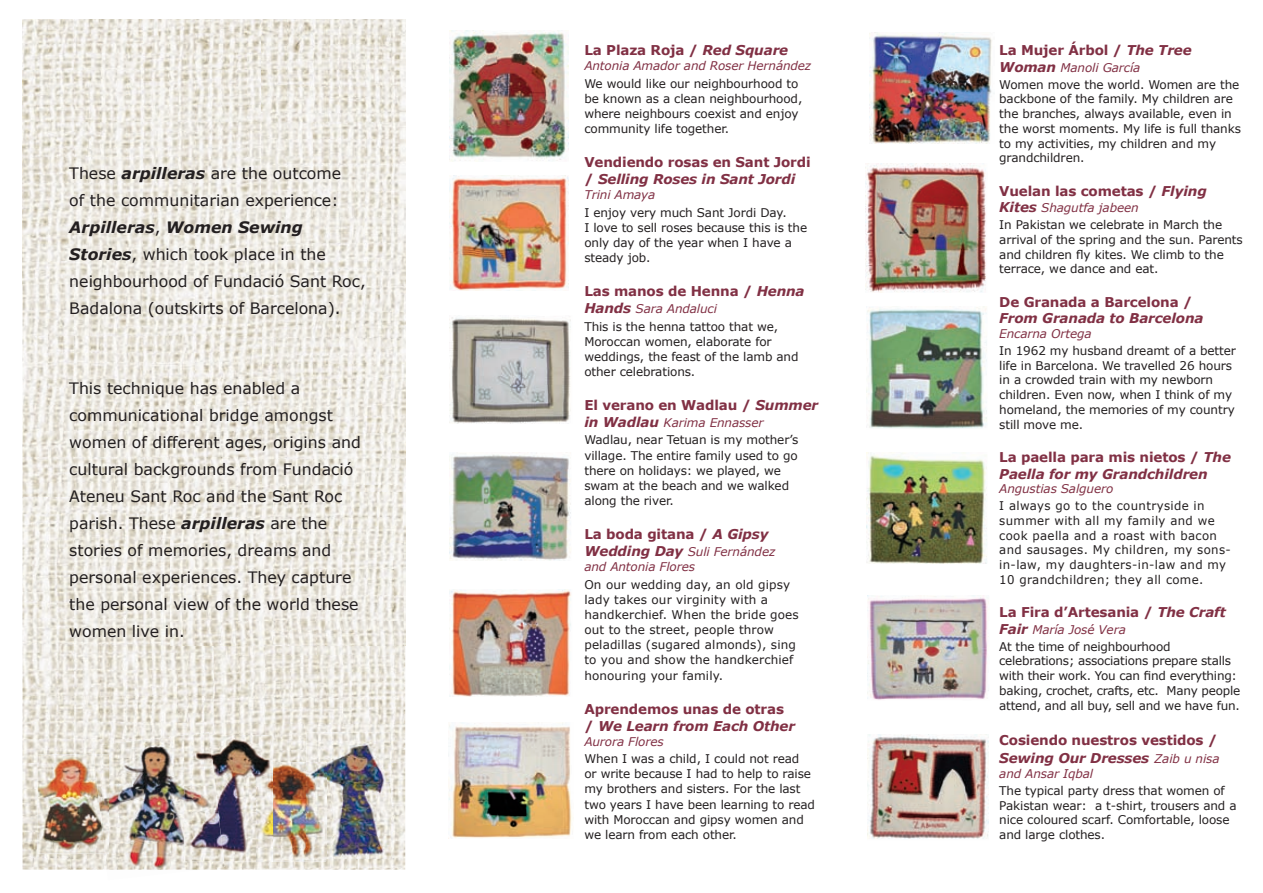
<style>
.page{position:relative;width:1263px;height:893px;background:#fff}
.page>*{position:absolute;margin:0;border:0;box-sizing:border-box;transform-origin:0 0}
.t1{font:15.75px/27px "Verdana";color:#231f20}
.t2{font:700 13.5px/17px "Verdana";letter-spacing:-.01em;color:#813044}
.t3{font:italic 700 13.5px/16.5px "Verdana";letter-spacing:-.01em;color:#813044}
.t4{font:12px/14.7px "Verdana";letter-spacing:-.01em;color:#231f20}
.t5{font:12px/15.1px "Verdana";letter-spacing:.01em;color:#231f20}
.t6{font:12px/14.7px "Verdana";letter-spacing:.03em;color:#231f20}
.t7{font:italic 12px/15.1px "Verdana";letter-spacing:-.01em;color:#813044}
.s1{font-weight:700;font-style:italic}
.s2{font-style:italic}
.s3{font-weight:700;font-style:italic;font-size:13.5px;color:#813044}
.s4{font-style:italic;color:#813044}
.s5{font-weight:700;font-size:13.5px}
.s6{font-style:normal}
.s7{font-weight:400;font-style:italic;font-size:12px}
</style>
<div class="page">
<img style="left:23px;top:19px;width:238px;height:478px">
<img style="left:261px;top:19px;width:144px;height:473px">
<img style="left:23px;top:497px;width:191px;height:266px">
<img style="left:214px;top:645px;width:191px;height:118px">
<img style="left:23px;top:763px;width:47px;height:107px">
<img style="left:358px;top:763px;width:47px;height:107px">
<img style="left:70px;top:854px;width:23px;height:16px">
<img style="left:224px;top:859px;width:134px;height:11px">
<img style="left:170px;top:492px;width:235px;height:153px">
<img style="left:449px;top:31px;width:119px;height:130px">
<img style="left:449px;top:175px;width:119px;height:115px">
<img style="left:450px;top:317px;width:121px;height:106px">
<img style="left:450px;top:452px;width:121px;height:108px">
<img style="left:450px;top:590px;width:121px;height:107px">
<img style="left:449px;top:722px;width:123px;height:116px">
<img style="left:869px;top:32px;width:123px;height:112px">
<img style="left:865px;top:163px;width:121px;height:130px">
<img style="left:866px;top:307px;width:121px;height:122px">
<img style="left:866px;top:452px;width:121px;height:111px">
<img style="left:867px;top:595px;width:122px;height:105px">
<img style="left:868px;top:735px;width:120px;height:104px">
<img style="left:93px;top:732px;width:131px;height:138px">
<img style="left:38px;top:754px;width:56px;height:100px">
<img style="left:94px;top:754px;width:15px;height:100px">
<img style="left:224px;top:735px;width:48px;height:126px">
<img style="left:184px;top:735px;width:40px;height:126px">
<img style="left:307px;top:732px;width:84px;height:127px">
<img style="left:272px;top:762px;width:54px;height:99px">
<img style="left:257px;top:762px;width:15px;height:99px">
<img style="left:307px;top:762px;width:19px;height:97px">
<h1 class="t1" style="left:69px;top:160px;width:298px">These <span class="s1">arpilleras</span> are the outcome<br>of the communitarian experience:<br><span class="s1">Arpilleras</span>, <span class="s1">Women Sewing Stories</span>, which took place in the neighbourhood of Fundació Sant Roc, Badalona (outskirts of Barcelona).</h1>
<p class="t1" style="left:69px;top:374px;width:293px">This technique has enabled a communicational bridge amongst women of different ages, origins and cultural backgrounds from Fundació<br>Ateneu Sant Roc and the Sant Roc parish. These <span class="s1">arpilleras</span> are the stories of memories, dreams and personal experiences. They capture the personal view of the world these women live in.</p>
<p class="t2" style="left:584px;top:41px;width:205px">La Plaza Roja / <span class="s2">Red Square</span></p>
<p class="t7" style="left:584px;top:58px;width:228px">Antonia Amador and Roser Hernández</p>
<p class="t4" style="left:584px;top:75px;width:219px;line-height:15.1px">We would like our neighbourhood to be known as a clean neighbourhood, where neighbours coexist and enjoy community life together.</p>
<p class="t2" style="left:584px;top:153px;width:228px">Vendiendo rosas en Sant Jordi / <span class="s2">Selling Roses in Sant Jordi</span></p>
<p class="t7" style="left:584px;top:187px;width:73px">Trini Amaya</p>
<p class="t4" style="left:584px;top:204px;width:224px;line-height:15.1px">I enjoy very much Sant Jordi Day.<br>I love to sell roses because this is the only day of the year when I have a steady job.</p>
<p class="t2" style="left:584px;top:282px;width:222px">Las manos de Henna / <span class="s2">Henna</span></p>
<p class="t4" style="left:584px;top:300px;width:195px;line-height:17.2px"><span class="s3">Hands</span> <span class="s4">Sara Andaluci<br></span>This is the henna tattoo that we,</p>
<p class="t4" style="left:584px;top:333px;width:216px;line-height:15.1px">Moroccan women, elaborate for weddings, the feast of the lamb and other celebrations.</p>
<p class="t2" style="left:584px;top:396px;width:235px">El verano en Wadlau / <span class="s2">Summer</span></p>
<p class="t4" style="left:584px;top:414px;width:216px;line-height:17.2px"><span class="s3">in Wadlau</span> <span class="s4">Karima Ennasser<br></span>Wadlau, near Tetuan is my mother’s</p>
<p class="t4" style="left:584px;top:447px;width:215px;line-height:15.1px">village. The entire family used to go there on holidays: we played, we swam at the beach and we walked along the river.</p>
<p class="t2" style="left:584px;top:525px;width:186px">La boda gitana / <span class="s2">A Gipsy</span></p>
<p class="t7" style="left:584px;top:544px;width:192px"><span class="s5">Wedding Day</span> Suli Fernández and Antonia Flores</p>
<p class="t5" style="left:584px;top:576px;width:216px">On our wedding day, an old gipsy lady takes our virginity with a handkerchief. When the bride goes out to the street, people throw peladillas (sugared almonds), sing to you and show the handkerchief honouring your family.</p>
<p class="t2" style="left:584px;top:700px;width:212px">Aprendemos unas de otras / <span class="s2">We Learn from Each Other</span></p>
<p class="t7" style="left:584px;top:733px;width:81px">Aurora Flores</p>
<p class="t4" style="left:584px;top:751px;width:232px;line-height:15.1px">When I was a child, I could not read<br>or write because I had to help to raise my brothers and sisters. For the last two years I have been learning to read with Moroccan and gipsy women and we learn from each other.</p>
<p class="t2" style="left:999px;top:41px;width:194px">La Mujer Árbol / <span class="s2">The Tree</span></p>
<p class="t4" style="left:999px;top:59px;width:242px;line-height:16.8px"><span class="s3">Woman</span> <span class="s4">Manoli García<br></span>Women move the world. Women are the</p>
<p class="t4" style="left:999px;top:91px;width:243px">backbone of the family. My children are the branches, always available, even in the worst moments. My life is full thanks to my activities, my children and my grandchildren.</p>
<p class="t2" style="left:999px;top:182px;width:209px">Vuelan las cometas / <span class="s2">Flying</span></p>
<p class="t4" style="left:999px;top:199px;width:224px;line-height:16.8px"><span class="s3">Kites</span> <span class="s4">Shagutfa jabeen<br></span>In Pakistan we celebrate in March the</p>
<p class="t4" style="left:999px;top:232px;width:245px">arrival of the spring and the sun. Parents and children fly kites. We climb to the terrace, we dance and eat.</p>
<p class="t2" style="left:999px;top:293px;width:195px">De Granada a Barcelona /</p>
<p class="t3" style="left:999px;top:310px;width:206px">From Granada to Barcelona</p>
<p class="t7" style="left:999px;top:326px;width:94px">Encarna Ortega</p>
<p class="t4" style="left:999px;top:343px;width:238px">In 1962 my husband dreamt of a better life in Barcelona. We travelled 26 hours in a crowded train with my newborn children. Even now, when I think of my homeland, the memories of my country still move me.</p>
<p class="t3" style="left:999px;top:448px;width:233px"><span class="s6">La paella para mis nietos /</span> The<br>Paella for my Grandchildren</p>
<p class="t7" style="left:999px;top:481px;width:116px">Angustias Salguero</p>
<p class="t6" style="left:999px;top:498px;width:233px">I always go to the countryside in summer with all my family and we cook paella and a roast with bacon and sausages. My children, my sons&shy;in-law, my daughters-in-law and my 10 grandchildren; they all come.</p>
<p class="t2" style="left:999px;top:603px;width:228px">La Fira d’Artesania / <span class="s2">The Craft</span></p>
<p class="t4" style="left:999px;top:621px;width:173px;line-height:16.8px"><span class="s3">Fair</span> <span class="s4">María José Vera<br></span>At the time of neighbourhood</p>
<p class="t4" style="left:999px;top:653px;width:242px">celebrations; associations prepare stalls with their work. You can find everything: baking, crochet, crafts, etc. Many people attend, and all buy, sell and we have fun.</p>
<p class="t2" style="left:999px;top:730px;width:222px;line-height:18.3px">Cosiendo nuestros vestidos /<br><span class="s2">Sewing Our Dresses</span> <span class="s7">Zaib u nisa</span></p>
<p class="t7" style="left:999px;top:766px;width:95px">and Ansar Iqbal</p>
<p class="t4" style="left:999px;top:783px;width:239px">The typical party dress that women of Pakistan wear: a t-shirt, trousers and a nice coloured scarf. Comfortable, loose and large clothes.</p>
</div>
